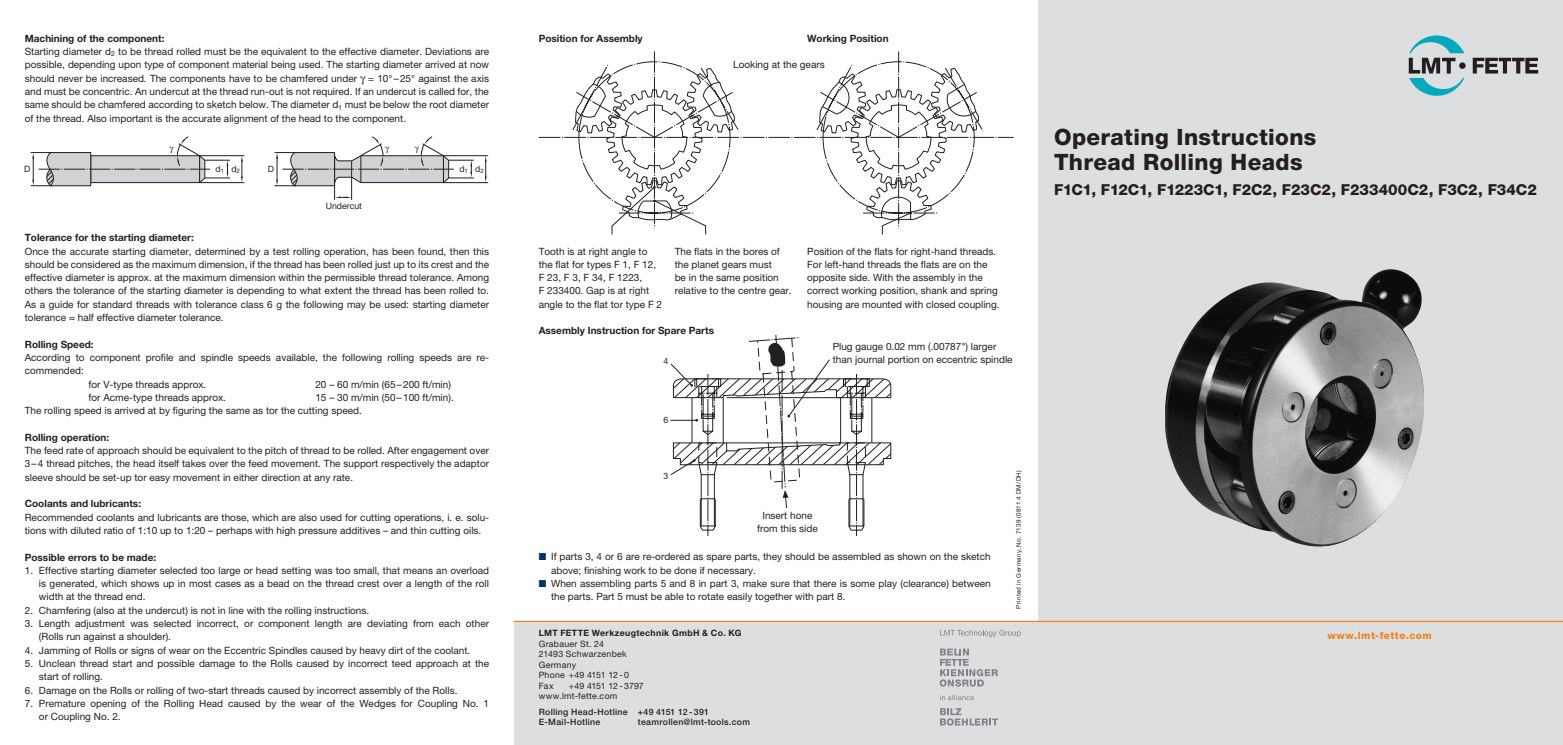
<style>
.page{position:relative;width:1563px;height:745px;background:#fff}
.page>*{position:absolute;margin:0;border:0;box-sizing:border-box;transform-origin:0 0}
.Headline_18pt{font:800 22.5px "Helvetica Neue LT Pro";letter-spacing:.015em;color:#231f20}
.Headline_18pt-2{font:800 15.12px "Helvetica Neue LT Pro";letter-spacing:-.005em;color:#231f20}
.Fließtext_engl{font:10px/13.2px "Helvetica Neue LT Pro";color:#231f20}
.Fließtext_engl-2{font:700 10px "Helvetica Neue LT Pro";color:#231f20}
.t1{font:800 10px "Helvetica Neue LT Pro";letter-spacing:.05em;color:#f58220}
.Fließtext{font:700 10px "Helvetica Neue LT Pro";color:#231f20}
.t2{font:8.75px "Helvetica Neue LT Pro";letter-spacing:.03em;color:#231f20}
.t3{font:500 8.75px "Helvetica Neue LT Pro";letter-spacing:.035em;color:#231f20}
.t4{font:700 8.75px "Helvetica Neue LT Pro";letter-spacing:.04em;color:#231f20}
.t5{font:8.75px "Helvetica Neue LT Pro";letter-spacing:-.01em;color:#231f20}
.t6{font:8.75px "Helvetica Neue LT Pro";color:#231f20}
.Druckschriftnummer{font:6.25px "Helvetica Neue LT Pro";letter-spacing:.05em;color:#231f20}
.s1{color:#003364}
</style>
<div class="page">
<div style="left:514px;top:621px;width:524px;height:123px;background:#dddee0"></div>
<div style="left:1038px;top:0;width:525px;height:744px;background:#dddee0"></div>
<hr style="left:514px;top:620px;width:1049px;height:1px;background:#f58220">
<svg style="left:1472px;top:58px;width:66px;height:15px"></svg>
<div style="left:1459px;top:62px;width:6px;height:7px;background:#231f20;border-radius:50%"></div>
<svg style="left:1408px;top:35px;width:56px;height:61px"></svg>
<svg style="left:940px;top:648px;width:58px;height:38px"></svg>
<svg style="left:940px;top:695px;width:34px;height:4px"></svg>
<svg style="left:940px;top:708px;width:58px;height:17px"></svg>
<svg style="left:940px;top:629px;width:80px;height:7px"></svg>
<hr style="left:200px;top:182px;width:44px;height:1px;background:#231f20">
<hr style="left:200px;top:155px;width:44px;height:1px;background:#231f20">
<svg style="left:241px;top:155px;width:2px;height:27px"></svg>
<hr style="left:443px;top:182px;width:45px;height:1px;background:#231f20">
<hr style="left:443px;top:155px;width:45px;height:1px;background:#231f20">
<svg style="left:485px;top:155px;width:1px;height:27px"></svg>
<svg style="left:670px;top:335px;width:221px;height:200px"></svg>
<svg style="left:539px;top:51px;width:474px;height:183px"></svg>
<img style="left:1165px;top:269px;width:259px;height:278px">
<svg style="left:31px;top:136px;width:199px;height:50px"></svg>
<svg style="left:275px;top:136px;width:199px;height:64px"></svg>
<p class="Fließtext_engl-2" style="left:25px;top:32px;width:141px">Machining of the component:</p>
<p class="Fließtext_engl" style="left:25px;top:45px;width:466px;text-align:justify">Starting diameter d<sub>2</sub> to be thread rolled must be the equivalent to the effective diameter. Deviations are possible, depending upon type of component material being used. The starting diameter arrived at now should never be increased. The components have to be chamfered under = 10°–25° against the axis and must be concentric. An undercut at the thread run-out is not required. If an undercut is called for, the same should be chamfered according to sketch below. The diameter d<sub>1</sub> must be below the root diameter of the thread. Also important is the accurate alignment of the head to the component.</p>
<p class="t2" style="left:24px;top:163px;width:8px">D</p>
<p class="t2" style="left:216px;top:163px;width:26px">d<sub>1</sub> d<sub>2</sub></p>
<p class="t2" style="left:268px;top:163px;width:8px">D</p>
<p class="t2" style="left:459px;top:163px;width:26px">d<sub>1</sub> d<sub>2</sub></p>
<p class="t6" style="left:326px;top:201px;width:38px">Undercut</p>
<p class="Fließtext_engl-2" style="left:25px;top:231px;width:171px">Tolerance for the starting diameter:</p>
<p class="Fließtext_engl" style="left:25px;top:244px;width:466px;text-align:justify">Once the accurate starting diameter, determined by a test rolling operation, has been found, then this should be considered as the maximum dimension, if the thread has been rolled just up to its crest and the effective diameter is approx. at the maximum dimension within the permissible thread tolerance. Among others the tolerance of the starting diameter is depending to what extent the thread has been rolled to.<br>As a guide for standard threads with tolerance class 6 g the following may be used: starting diameter tolerance ≈ half effective diameter tolerance.</p>
<p class="Fließtext_engl-2" style="left:25px;top:337px;width:70px">Rolling Speed:</p>
<p class="Fließtext_engl" style="left:25px;top:350px;width:466px">According to component profile and spindle speeds available, the following rolling speeds are re&shy;commended:</p>
<p class="Fließtext_engl" style="left:89px;top:377px;width:119px">for V-type threads approx.</p>
<p class="Fließtext_engl" style="left:315px;top:377px;width:137px">20 – 60 m/min (65–200 ft/min)</p>
<p class="Fließtext_engl" style="left:89px;top:390px;width:139px">for Acme-type threads approx.</p>
<p class="Fließtext_engl" style="left:315px;top:390px;width:140px">15 – 30 m/min (50–100 ft/min).</p>
<p class="Fließtext_engl" style="left:25px;top:403px;width:338px">The rolling speed is arrived at by figuring the same as tor the cutting speed.</p>
<p class="Fließtext_engl-2" style="left:25px;top:431px;width:86px">Rolling operation:</p>
<p class="Fließtext_engl" style="left:25px;top:443px;width:466px;text-align:justify">The feed rate of approach should be equivalent to the pitch of thread to be rolled. After engagement over 3–4 thread pitches, the head itself takes over the feed movement. The support respectively the adaptor sleeve should be set-up tor easy movement in either direction at any rate.</p>
<p class="Fließtext_engl-2" style="left:25px;top:497px;width:118px">Coolants and lubricants:</p>
<p class="Fließtext_engl" style="left:25px;top:510px;width:466px">Recommended coolants and lubricants are those, which are also used for cutting operations, i. e. solu&shy;tions with diluted ratio of 1:10 up to 1:20 – perhaps with high pressure additives – and thin cutting oils.</p>
<p class="Fließtext_engl-2" style="left:25px;top:550px;width:133px">Possible errors to be made:</p>
<p class="Fließtext_engl" style="left:39px;top:563px;width:452px;text-align:justify;text-indent:-14px">1. Effective starting diameter selected too large or head setting was too small, that means an overload is generated, which shows up in most cases as a bead on the thread crest over a length of the roll width at the thread end.</p>
<p class="Fließtext_engl" style="left:25px;top:603px;width:346px">2. Chamfering (also at the undercut) is not in line with the rolling instructions.</p>
<p class="Fließtext_engl" style="left:39px;top:616px;width:451px;text-indent:-14px">3. Length adjustment was selected incorrect, or component length are deviating from each other (Rolls run against a shoulder).</p>
<p class="Fließtext_engl" style="left:25px;top:643px;width:447px">4. Jamming of Rolls or signs of wear on the Eccentric Spindles caused by heavy dirt of the coolant.</p>
<p class="Fließtext_engl" style="left:39px;top:656px;width:451px;text-indent:-14px">5. Unclean thread start and possible damage to the Rolls caused by incorrect teed approach at the start of rolling.</p>
<p class="Fließtext_engl" style="left:25px;top:682px;width:434px">6. Damage on the Rolls or rolling of two-start threads caused by incorrect assembly of the Rolls.</p>
<p class="Fließtext_engl" style="left:39px;top:696px;width:451px;text-indent:-14px">7. Premature opening of the Rolling Head caused by the wear of the Wedges for Coupling No. 1 or Coupling No. 2.</p>
<p class="Fließtext_engl-2" style="left:539px;top:32px;width:106px">Position for Assembly</p>
<p class="Fließtext" style="left:807px;top:32px;width:83px">Working Position</p>
<p class="Fließtext_engl" style="left:733px;top:58px;width:93px">Looking at the gears</p>
<p class="Fließtext_engl" style="left:539px;top:244px;width:125px">Tooth is at right angle to the flat for types F 1, F 12,<br>F 23, F 3, F 34, F 1223,<br>F 233400. Gap is at right angle to the flat tor type F 2</p>
<p class="Fließtext_engl" style="left:675px;top:244px;width:118px">The flats in the bores of the planet gears must<br>be in the same position relative to the centre gear.</p>
<p class="Fließtext_engl" style="left:807px;top:244px;width:194px">Position of the flats for right-hand threads.<br>For left-hand threads the flats are on the opposite side. With the assembly in the correct working position, shank and spring housing are mounted with closed coupling.</p>
<p class="Fließtext_engl-2" style="left:539px;top:324px;width:177px">Assembly Instruction for Spare Parts</p>
<p class="t2" style="left:663px;top:355px;width:6px">4</p>
<p class="t2" style="left:663px;top:414px;width:6px">6</p>
<p class="Fließtext_engl" style="left:833px;top:339px;width:181px">Plug gauge 0.02 mm (.00787") larger than journal portion on eccentric spindle</p>
<p class="t2" style="left:663px;top:470px;width:6px">3</p>
<p class="Fließtext_engl" style="left:757px;top:508px;width:62px;text-align:center">Insert hone from this side</p>
<p class="Fließtext_engl" style="left:551px;top:549px;width:441px;text-indent:-12px"><span class="s1">■</span> If parts 3, 4 or 6 are re-ordered as spare parts, they should be assembled as shown on the sketch above; finishing work to be done if necessary.</p>
<p class="Fließtext_engl" style="left:551px;top:576px;width:441px;text-indent:-12px"><span class="s1">■</span> When assembling parts 5 and 8 in part 3, make sure that there is some play (clearance) between the parts. Part 5 must be able to rotate easily together with part 8.</p>
<p class="Druckschriftnummer" style="left:1015px;top:608px;width:140px;rotate:-90deg">Printed in Germany, No. 7139 (0811 4 DM/DH)</p>
<p class="Headline_18pt" style="left:1054px;top:123px;width:264px">Operating Instructions</p>
<p class="Headline_18pt" style="left:1054px;top:148px;width:250px">Thread Rolling Heads</p>
<p class="Headline_18pt-2" style="left:1054px;top:180px;width:484px">F1C1, F12C1, F1223C1, F2C2, F23C2, F233400C2, F3C2, F34C2</p>
<p class="t4" style="left:539px;top:627px;width:204px">LMT FETTE Werkzeugtechnik GmbH &amp; Co. KG</p>
<p class="t1" style="left:1327px;top:628px;width:106px">www.lmt-fette.com</p>
<p class="t2" style="left:539px;top:637px;width:67px">Grabauer St. 24</p>
<p class="t2" style="left:539px;top:648px;width:90px">21493 Schwarzenbek</p>
<p class="t2" style="left:539px;top:658px;width:39px">Germany</p>
<p class="t2" style="left:539px;top:669px;width:92px">Phone +49 4151 12 - 0</p>
<p class="t2" style="left:539px;top:679px;width:16px">Fax</p>
<p class="t5" style="left:569px;top:679px;width:76px">+49 4151 12 - 3797</p>
<p class="t2" style="left:539px;top:690px;width:80px">www.lmt-fette.com</p>
<p class="t3" style="left:539px;top:706px;width:172px">Rolling Head-Hotline +49 4151 12 - 391</p>
<p class="t3" style="left:539px;top:716px;width:63px">E-Mail-Hotline</p>
<p class="t3" style="left:638px;top:716px;width:114px">teamrollen@lmt-tools.com</p>
</div>
